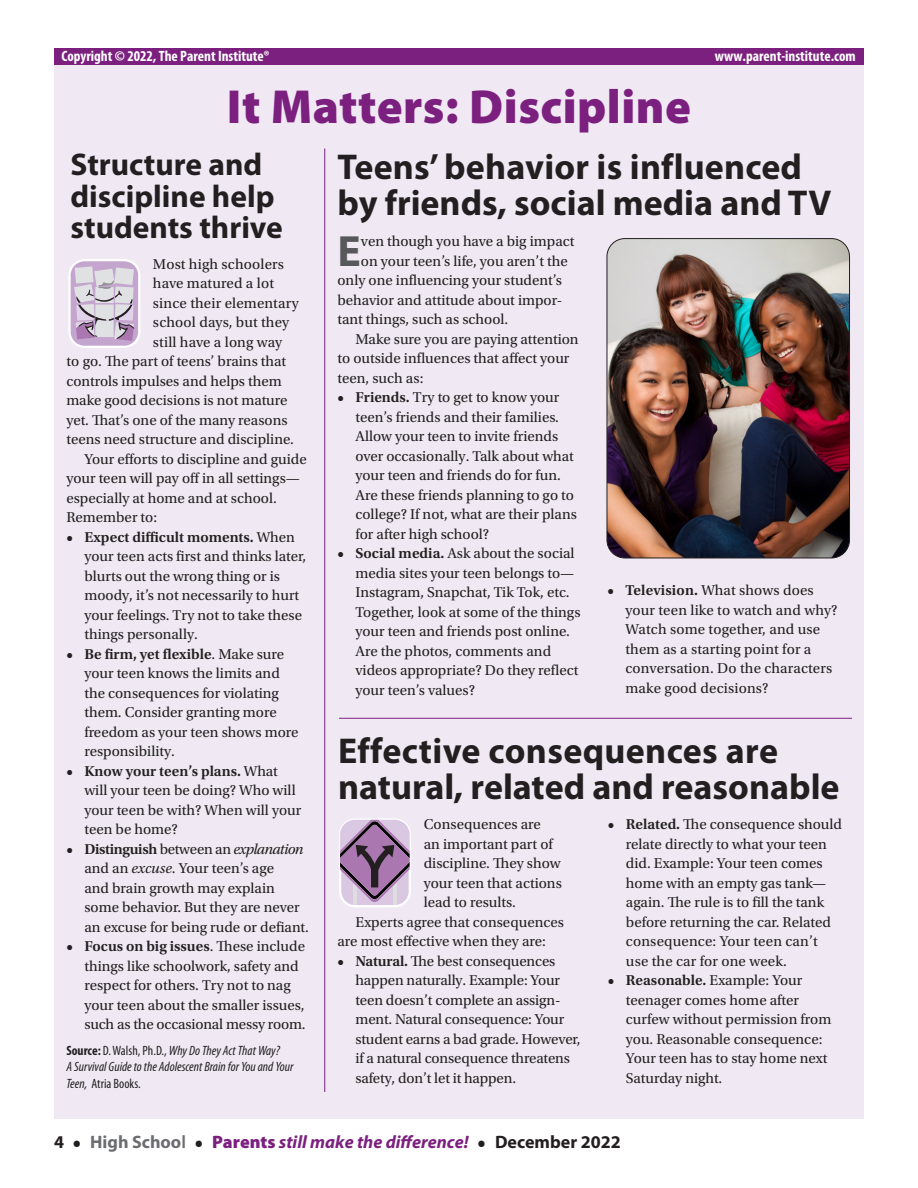
<style>
.page{position:relative;width:918px;height:1188px;background:#fff}
.page>*{position:absolute;margin:0;border:0;box-sizing:border-box;transform-origin:0 0}
.t1{font:900 48px "Myriad Pro";letter-spacing:.01em;color:#7c2080}
.t2{font:700 43.95px "Myriad Pro";color:#57585a}
.t3{font:700 36px/36px "Myriad Pro";color:#231f20}
.t4{font:700 31.5px/31.5px "Myriad Pro";color:#231f20}
.t5{font:italic 700 18px "Myriad Pro";color:#7c2080}
.t6{font:700 18px "Myriad Pro";color:#231f20}
.t7{font:15px/19.5px "Utopia Std";color:#231f20}
.t8{font:700 condensed 15px "Myriad Pro";color:#fff}
.t9{font:italic condensed 13.5px/16.5px "Myriad Pro";color:#231f20}
.s1{font-weight:600}
.s2{font-style:italic}
.s3{font-weight:700;font-style:normal}
.s4{font-style:normal}
.s5{font-style:normal;color:#231f20}
.s6{font-family:"Utopia Std";font-style:normal;color:#231f20}
.s7{font-style:normal;color:#6c6d70}
.s8{font-weight:600;font-style:normal;color:#6c6d70}
.s9{font-weight:900;font-style:normal}
</style>
<div class="page">
<div style="left:54px;top:49px;width:810px;height:1070px;background:#f0e9f4"></div>
<div style="left:54px;top:49px;width:810px;height:16px;background:#7c2080"></div>
<hr style="left:324px;top:148px;width:1px;height:944px;background:#7c2080">
<hr style="left:339px;top:718px;width:513px;height:1px;background:#7c2080">
<svg style="left:68px;top:259px;width:72px;height:89px;background:#cec0d3"></svg>
<svg style="left:339px;top:818px;width:72px;height:89px;background:#a98fae"></svg>
<img style="left:607px;top:239px;width:243px;height:319px">
<div style="left:607px;top:238px;width:243px;height:320px;border:1px solid #231f20;border-radius:18px"></div>
<p class="t8" style="left:62px;top:46px;width:210px">Copyright © 2022, The Parent Institute®</p>
<p class="t8" style="left:715px;top:46px;width:142px">www.parent-institute.com</p>
<h1 class="t1" style="left:227px;top:75px;width:466px">It Matters: Discipline</h1>
<h3 class="t4" style="left:70px;top:148px;width:214px">Structure and discipline help students thrive</h3>
<h3 class="t3" style="left:338px;top:147px;width:495px">Teens’ behavior is influenced by friends, social media and TV</h3>
<h2 class="t2" style="left:338px;top:222px;width:25px">E</h2>
<p class="t7" style="left:361px;top:232px;width:215px">ven though you have a big impact</p>
<p class="t7" style="left:361px;top:251px;width:208px">on your teen’s life, you aren’t the</p>
<p class="t7" style="left:337px;top:271px;width:226px">only one influencing your student’s</p>
<p class="t7" style="left:337px;top:290px;width:226px">behavior and attitude about impor-</p>
<p class="t7" style="left:337px;top:310px;width:172px">tant things, such as school.</p>
<p class="t7" style="left:356px;top:329px;width:225px">Make sure you are paying attention</p>
<p class="t7" style="left:338px;top:349px;width:234px">to outside influences that affect your</p>
<p class="t7" style="left:338px;top:368px;width:88px">teen, such as:</p>
<p class="t7" style="left:356px;top:388px;width:223px;text-indent:-18px"><span class="s1">• Friends.</span> Try to get to know your teen’s friends and their families.<br>Allow your teen to invite friends over occasionally. Talk about what your teen and friends do for fun.<br>Are these friends planning to go to college? If not, what are their plans for after high school?</p>
<p class="t7" style="left:356px;top:544px;width:226px;text-indent:-18px"><span class="s1">• Social media.</span> Ask about the social media sites your teen belongs to—<br>Instagram, Snapchat, Tik Tok, etc.<br>Together, look at some of the things your teen and friends post online.<br>Are the photos, comments and videos appropriate? Do they reflect your teen’s values?</p>
<p class="t7" style="left:153px;top:255px;width:133px">Most high schoolers</p>
<p class="t7" style="left:153px;top:274px;width:122px">have matured a lot</p>
<p class="t7" style="left:153px;top:294px;width:147px">since their elementary</p>
<p class="t7" style="left:153px;top:313px;width:138px">school days, but they</p>
<p class="t7" style="left:153px;top:333px;width:131px">still have a long way</p>
<p class="t7" style="left:66px;top:352px;width:221px">to go. The part of teens’ brains that</p>
<p class="t7" style="left:66px;top:372px;width:217px">controls impulses and helps them</p>
<p class="t7" style="left:66px;top:391px;width:223px">make good decisions is not mature</p>
<p class="t7" style="left:66px;top:411px;width:223px">yet. That’s one of the many reasons</p>
<p class="t7" style="left:66px;top:430px;width:229px">teens need structure and discipline.</p>
<p class="t7" style="left:84px;top:450px;width:224px">Your efforts to discipline and guide</p>
<p class="t7" style="left:66px;top:469px;width:235px">your teen will pay off in all settings—</p>
<p class="t7" style="left:66px;top:489px;width:212px">especially at home and at school.</p>
<p class="t7" style="left:66px;top:508px;width:92px">Remember to:</p>
<p class="t7" style="left:84px;top:528px;width:223px;text-indent:-18px"><span class="s1">• Expect difficult moments.</span> When your teen acts first and thinks later, blurts out the wrong thing or is moody, it’s not necessarily to hurt your feelings. Try not to take these things personally.</p>
<p class="t7" style="left:84px;top:645px;width:216px;text-indent:-18px"><span class="s1">• Be firm, yet flexible</span>. Make sure your teen knows the limits and the consequences for violating them. Consider granting more freedom as your teen shows more responsibility.</p>
<p class="t7" style="left:84px;top:762px;width:218px;text-indent:-18px"><span class="s1">• Know your teen’s plans.</span> What will your teen be doing? Who will your teen be with? When will your teen be home?</p>
<p class="t7" style="left:84px;top:840px;width:226px;text-indent:-18px"><span class="s1">• Distinguish</span> between an <span class="s2">explanation </span>and an <span class="s2">excuse</span>. Your teen’s age<br>and brain growth may explain some behavior. But they are never an excuse for being rude or defiant.</p>
<p class="t7" style="left:84px;top:937px;width:223px;text-indent:-18px"><span class="s1">• Focus on big issues</span>. These include things like schoolwork, safety and respect for others. Try not to nag your teen about the smaller issues, such as the occasional messy room.</p>
<p class="t9" style="left:66px;top:1042px;width:229px"><span class="s3">Source:</span> <span class="s4">D. Walsh, Ph.D.,</span> Why Do They Act That Way?<br>A Survival Guide to the Adolescent Brain for You and Your<br>Teen, <span class="s4">Atria Books.</span></p>
<p class="t7" style="left:626px;top:581px;width:214px;text-indent:-18px"><span class="s1">• Television.</span> What shows does your teen like to watch and why?<br>Watch some together, and use them as a starting point for a conversation. Do the characters make good decisions?</p>
<h3 class="t3" style="left:338px;top:732px;width:503px">Effective consequences are natural, related and reasonable</h3>
<p class="t7" style="left:626px;top:815px;width:218px;text-indent:-18px"><span class="s1">• Related.</span> The consequence should relate directly to what your teen did. Example: Your teen comes home with an empty gas tank— again. The rule is to fill the tank before returning the car. Related consequence: Your teen can’t use the car for one week.</p>
<p class="t7" style="left:626px;top:971px;width:207px;text-indent:-18px"><span class="s1">• Reasonable.</span> Example: Your teenager comes home after curfew without permission from you. Reasonable consequence:<br>Your teen has to stay home next<br>Saturday night.</p>
<p class="t7" style="left:424px;top:815px;width:119px">Consequences are</p>
<p class="t7" style="left:424px;top:834px;width:131px">an important part of</p>
<p class="t7" style="left:424px;top:854px;width:138px">discipline. They show</p>
<p class="t7" style="left:424px;top:873px;width:140px">your teen that actions</p>
<p class="t7" style="left:424px;top:893px;width:94px">lead to results.</p>
<p class="t7" style="left:355px;top:912px;width:210px">Experts agree that consequences</p>
<p class="t7" style="left:337px;top:932px;width:210px">are most effective when they are:</p>
<p class="t7" style="left:355px;top:951px;width:226px;text-indent:-18px"><span class="s1">• Natural.</span> The best consequences happen naturally. Example: Your teen doesn’t complete an assign&shy;ment. Natural consequence: Your student earns a bad grade. However, if a natural consequence threatens safety, don’t let it happen.</p>
<p class="t5" style="left:54px;top:1130px;width:433px"><span class="s5">4</span> <span class="s6">•</span> <span class="s7">High Schoo</span><span class="s8">l</span> <span class="s6">•</span> <span class="s9">Parents</span> still make the difference! <span class="s6">•</span></p>
<p class="t6" style="left:495px;top:1130px;width:127px">December 2022</p>
</div>
